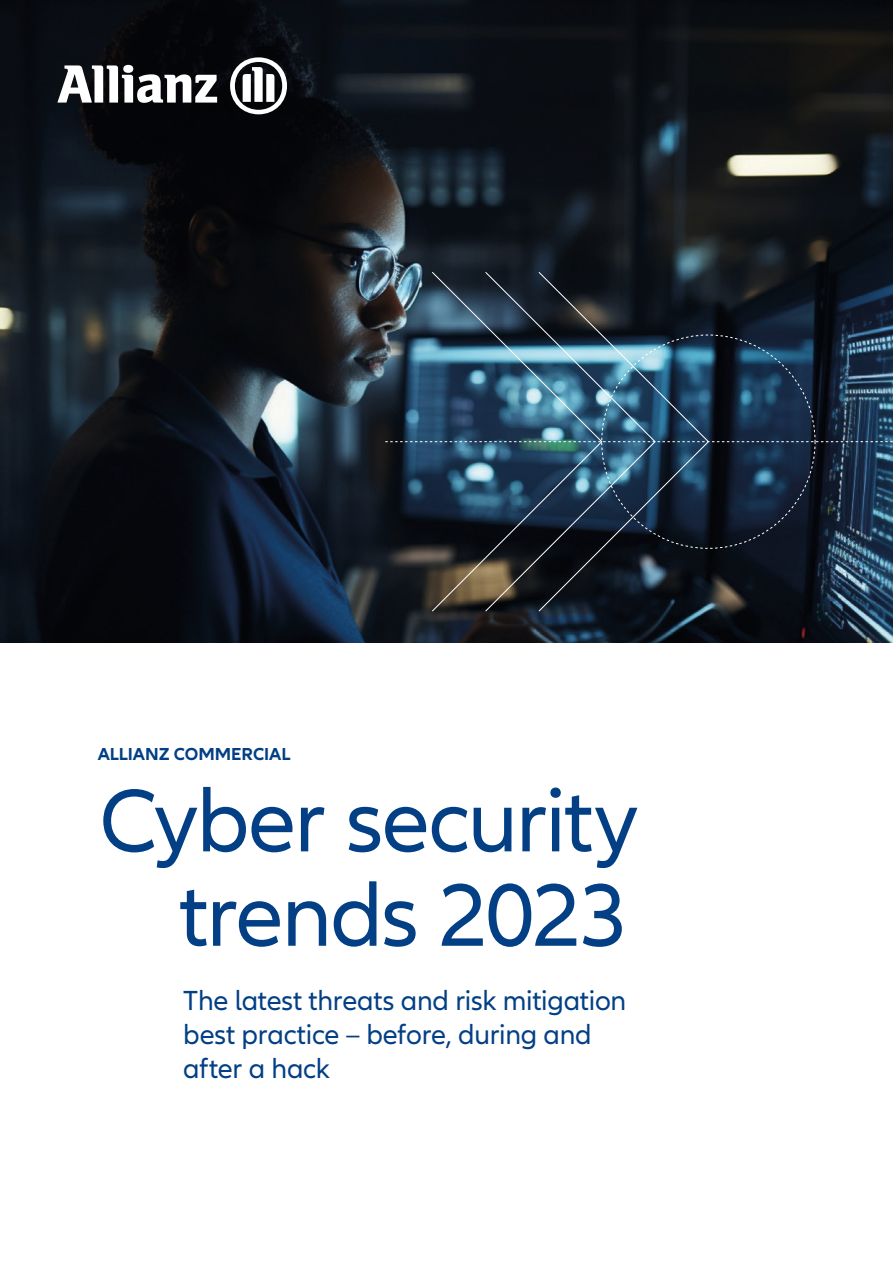
<style>
.page{position:relative;width:893px;height:1263px;background:#fff}
.page>*{position:absolute;margin:0;border:0;box-sizing:border-box;transform-origin:0 0}
.t1{font:91.8px "Allianz Neo";letter-spacing:-.02em;color:#023f85}
.Subheadline___CTA_15_18pt{font:28.65px/34.3px "Allianz Neo";letter-spacing:-.01em;color:#023f85}
.Topline___URL___Hashtag_12_15_6pt{font:700 18px "Allianz Neo";color:#023f85}
</style>
<div class="page">
<img style="left:0;top:0;width:893px;height:642px">
<svg style="left:385px;top:334px;width:508px;height:215px;background:#1b2f43"></svg>
<svg style="left:431px;top:272px;width:278px;height:339px;background:#2b4253"></svg>
<svg style="left:57px;top:65px;width:160px;height:38px"></svg>
<svg style="left:230px;top:57px;width:57px;height:57px"></svg>
<p class="Topline___URL___Hashtag_12_15_6pt" style="left:98px;top:744px;width:194px">ALLIANZ COMMERCIAL</p>
<p class="t1" style="left:99px;top:768px;width:540px">Cyber security</p>
<p class="t1" style="left:179px;top:863px;width:452px">trends 2023</p>
<p class="Subheadline___CTA_15_18pt" style="left:183px;top:984px;width:444px">The latest threats and risk mitigation best practice – before, during and after a hack</p>
</div>
